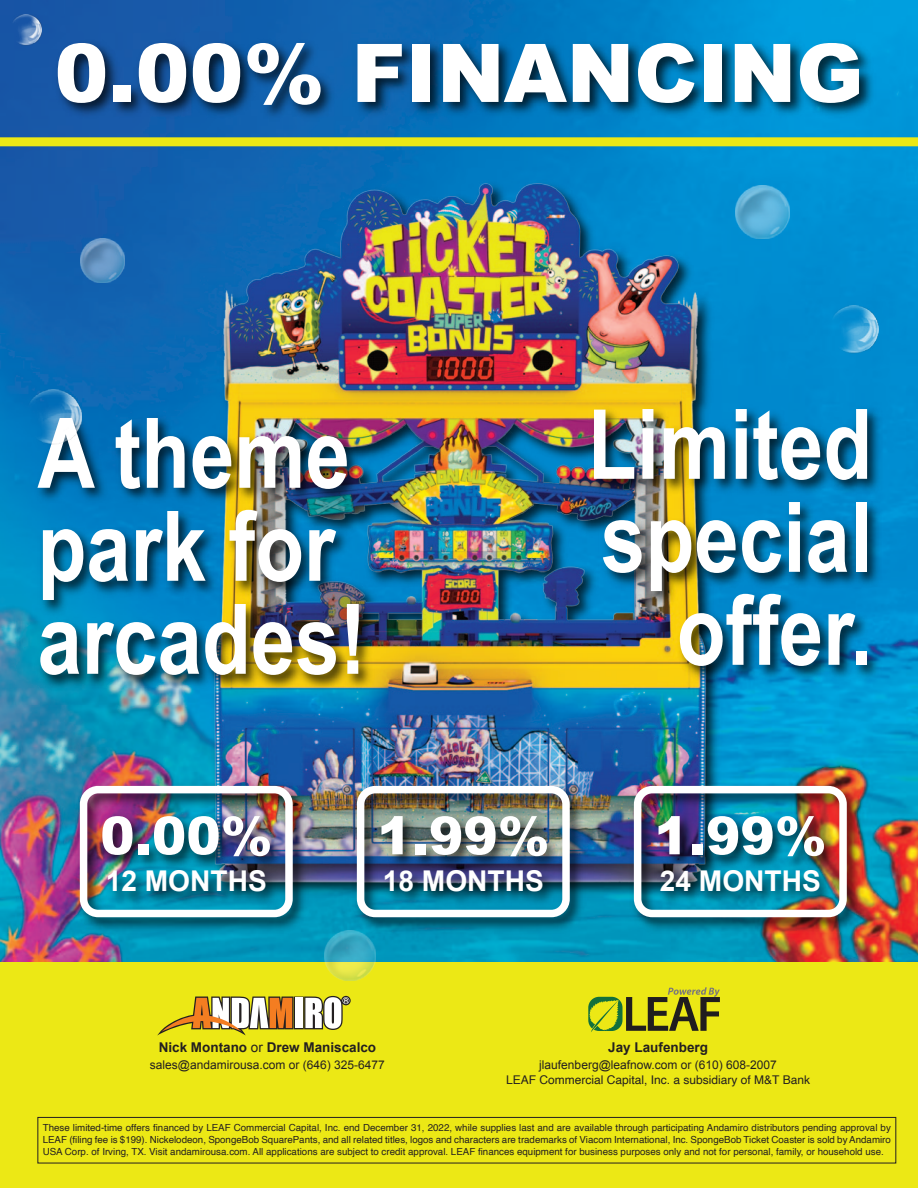
<style>
.page{position:relative;width:918px;height:1188px;background:#fff}
.page>*{position:absolute;margin:0;border:0;box-sizing:border-box;transform-origin:0 0}
.t1{font:700 97.5px/93px "Arial Narrow";color:#fff}
.t2{font:900 81px "Arial";color:#fff}
.t3{font:900 52.5px "Arial";color:#fff}
.t4{font:700 28.65px "Arial";color:#fff}
.t5{font:700 13.5px "Arial";color:#231f20}
.t6{font:12px "Arial";color:#231f20}
.t7{font:12px "Helvetica";color:#231f20}
.t8{font:9.75px/11.7px "Helvetica";color:#231f20;text-align:justify}
.s1{font-weight:400}
</style>
<div class="page">
<img style="left:0;top:1px;width:918px;height:961px">
<img style="left:0;top:15px;width:918px;height:145px">
<div style="left:0;top:962px;width:918px;height:225px;background:#ece815"></div>
<img style="left:144px;top:146px;width:637px;height:633px">
<img style="left:151px;top:164px;width:611px;height:615px">
<img style="left:419px;top:364px;width:499px;height:403px">
<img style="left:0;top:392px;width:443px;height:366px">
<img style="left:40px;top:779px;width:277px;height:157px">
<img style="left:80px;top:786px;width:213px;height:131px">
<img style="left:317px;top:779px;width:277px;height:157px">
<img style="left:357px;top:786px;width:213px;height:131px">
<img style="left:594px;top:779px;width:305px;height:157px">
<img style="left:634px;top:786px;width:213px;height:131px">
<div style="left:0;top:137px;width:918px;height:9px;background:#ece815"></div>
<img style="left:81px;top:239px;width:44px;height:43px">
<img style="left:736px;top:186px;width:53px;height:53px">
<img style="left:325px;top:931px;width:50px;height:50px">
<img style="left:829px;top:305px;width:49px;height:49px">
<img style="left:11px;top:15px;width:30px;height:30px">
<img style="left:26px;top:389px;width:55px;height:55px">
<svg style="left:588px;top:987px;width:132px;height:45px"></svg>
<svg style="left:157px;top:996px;width:194px;height:40px"></svg>
<div style="left:37px;top:1117px;width:859px;height:46px;border:1px solid #231f20"></div>
<p class="t2" style="left:54px;top:13px;width:811px">0.00% FINANCING</p>
<p class="t1" style="left:37px;top:406px;width:330px">A theme park for arcades!</p>
<p class="t1" style="left:588px;top:397px;width:286px">Limited</p>
<p class="t1" style="left:601px;top:490px;width:273px">special</p>
<p class="t1" style="left:677px;top:583px;width:197px">offer.</p>
<p class="t3" style="left:100px;top:797px;width:174px">0.00%</p>
<p class="t4" style="left:106px;top:865px;width:163px">12 MONTHS</p>
<p class="t3" style="left:377px;top:797px;width:174px">1.99%</p>
<p class="t4" style="left:383px;top:865px;width:163px">18 MONTHS</p>
<p class="t3" style="left:654px;top:797px;width:174px">1.99%</p>
<p class="t4" style="left:660px;top:865px;width:163px">24 MONTHS</p>
<p class="t5" style="left:159px;top:1040px;width:219px">Nick Montano <span class="s1">or</span> Drew Maniscalco</p>
<p class="t6" style="left:150px;top:1058px;width:236px">sales@andamirousa.com or (646) 325-6477</p>
<p class="t5" style="left:608px;top:1040px;width:101px">Jay Laufenberg</p>
<p class="t6" style="left:539px;top:1058px;width:239px">jlaufenberg@leafnow.com or (610) 608-2007</p>
<p class="t7" style="left:506px;top:1075px;width:305px">LEAF Commercial Capital, Inc. a subsidiary of M&amp;T Bank</p>
<p class="t8" style="left:43px;top:1123px;width:850px">These limited-time offers financed by LEAF Commercial Capital, Inc. end December 31, 2022, while supplies last and are available through participating Andamiro distributors pending approval by LEAF (filing fee is $199). Nickelodeon, SpongeBob SquarePants, and all related titles, logos and characters are trademarks of Viacom International, Inc. SpongeBob Ticket Coaster is sold by Andamiro USA Corp. of Irving, TX. Visit andamirousa.com. All applications are subject to credit approval. LEAF finances equipment for business purposes only and not for personal, family, or household use.</p>
</div>
